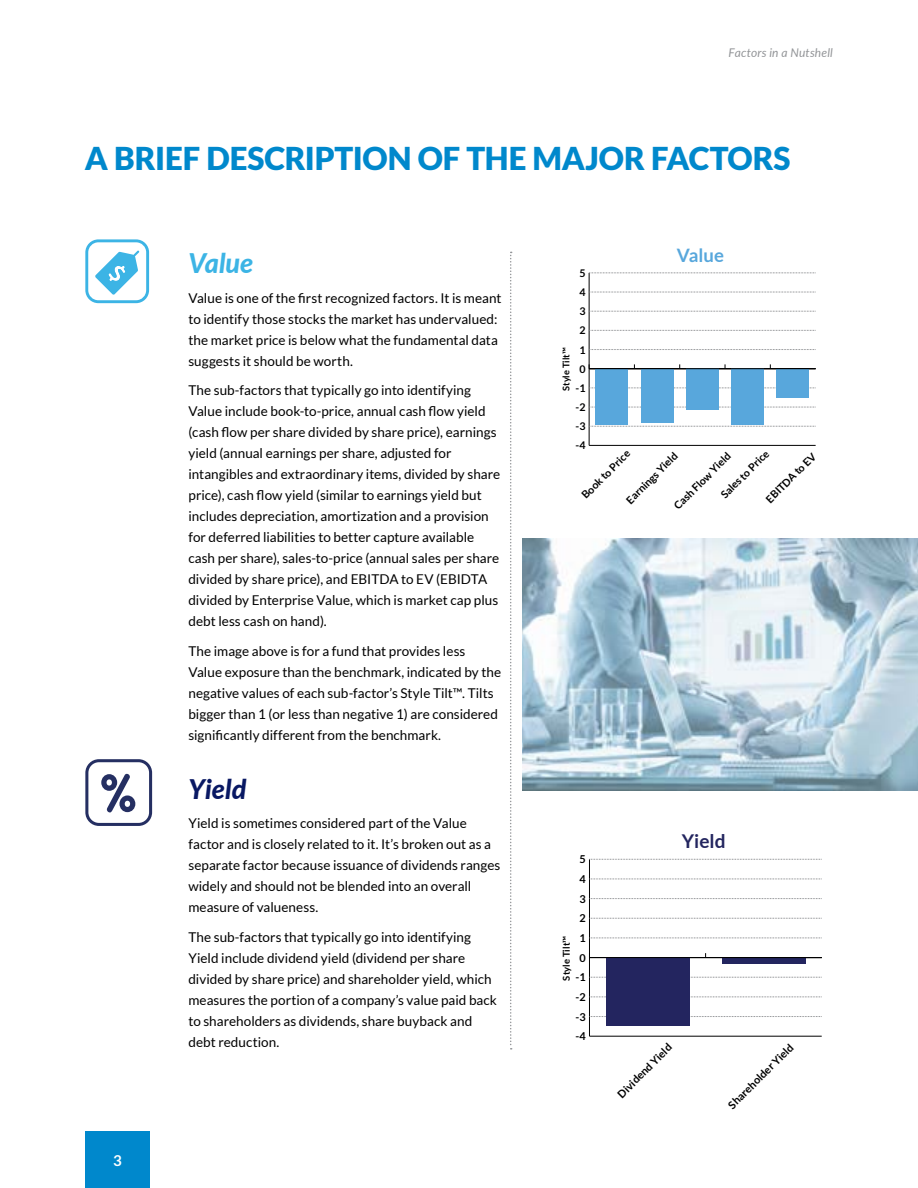
<style>
.page{position:relative;width:918px;height:1188px;background:#fff}
.page>*{position:absolute;margin:0;border:0;box-sizing:border-box;transform-origin:0 0}
.Body_Text__align_lef{font:900 31.5px "Lato";letter-spacing:-.005em;color:#08c}
.Body_Text__align_lef-2{font:italic 800 27px "Lato";color:#3cb4e5}
.Body_Text__align_lef-3{font:italic 800 27px "Lato";color:#091863}
.t1{font:700 19.05px "Lato";color:#23255f}
.t2{font:700 18.6px "Lato";color:#58a7dc}
.t3{font:700 15px "Lato";color:#fff}
.Body_Text__align_lef-4{font:13.5px/21px "Lato";color:#000}
.t4{font:italic 12px "Lato";letter-spacing:.015em;color:#939598}
.t5{font:700 10.95px "Lato";color:#000}
.t6{font:700 10.65px "Lato";color:#000}
.t7{font:700 9.45px "Lato";color:#000}
.t8{font:700 9.3px "Lato";color:#000}
</style>
<div class="page">
<svg style="left:510px;top:252px;width:2px;height:798px"></svg>
<svg style="left:85px;top:239px;width:64px;height:64px"></svg>
<svg style="left:85px;top:759px;width:67px;height:67px"></svg>
<img style="left:523px;top:539px;width:395px;height:252px">
<hr style="left:589px;top:273px;width:1px;height:172px;background:#000">
<hr style="left:589px;top:445px;width:227px;height:1px;background:#000">
<svg style="left:589px;top:426px;width:227px;height:1px"></svg>
<svg style="left:589px;top:407px;width:227px;height:1px"></svg>
<svg style="left:589px;top:388px;width:227px;height:1px"></svg>
<svg style="left:589px;top:349px;width:227px;height:1px"></svg>
<svg style="left:589px;top:330px;width:227px;height:1px"></svg>
<svg style="left:589px;top:311px;width:227px;height:1px"></svg>
<svg style="left:589px;top:292px;width:227px;height:1px"></svg>
<svg style="left:589px;top:273px;width:227px;height:1px"></svg>
<div style="left:595px;top:369px;width:33px;height:55px;background:#58a7dc"></div>
<div style="left:641px;top:369px;width:32px;height:53px;background:#58a7dc"></div>
<div style="left:686px;top:369px;width:33px;height:41px;background:#58a7dc"></div>
<div style="left:731px;top:369px;width:33px;height:56px;background:#58a7dc"></div>
<div style="left:777px;top:369px;width:32px;height:28px;background:#58a7dc"></div>
<hr style="left:589px;top:368px;width:227px;height:1px;background:#000">
<hr style="left:589px;top:859px;width:1px;height:177px;background:#000">
<hr style="left:589px;top:1036px;width:233px;height:1px;background:#000">
<svg style="left:589px;top:1016px;width:233px;height:1px"></svg>
<svg style="left:589px;top:997px;width:233px;height:1px"></svg>
<svg style="left:589px;top:977px;width:233px;height:1px"></svg>
<svg style="left:589px;top:938px;width:233px;height:1px"></svg>
<svg style="left:589px;top:918px;width:233px;height:1px"></svg>
<svg style="left:589px;top:898px;width:233px;height:1px"></svg>
<svg style="left:589px;top:879px;width:233px;height:1px"></svg>
<svg style="left:589px;top:859px;width:233px;height:1px"></svg>
<div style="left:606px;top:958px;width:83px;height:68px;background:#23255f"></div>
<div style="left:722px;top:958px;width:83px;height:5px;background:#23255f"></div>
<hr style="left:589px;top:957px;width:233px;height:1px;background:#000">
<div style="left:85px;top:1131px;width:65px;height:57px;background:#08c"></div>
<p class="t4" style="left:729px;top:44px;width:106px">Factors in a Nutshell</p>
<p class="Body_Text__align_lef" style="left:85px;top:140px;width:707px">A BRIEF DESCRIPTION OF THE MAJOR FACTORS</p>
<p class="t3" style="left:113px;top:1152px;width:10px">3</p>
<p class="Body_Text__align_lef-2" style="left:188px;top:244px;width:67px">Value</p>
<p class="Body_Text__align_lef-4" style="left:188px;top:287px;width:315px">Value is one of the first recognized factors. It is meant to identify those stocks the market has undervalued: the market price is below what the fundamental data suggests it should be worth.</p>
<p class="Body_Text__align_lef-4" style="left:188px;top:380px;width:313px">The sub-factors that typically go into identifying Value include book-to-price, annual cash flow yield (cash flow per share divided by share price), earnings yield (annual earnings per share, adjusted for intangibles and extraordinary items, divided by share price), cash flow yield (similar to earnings yield but includes depreciation, amortization and a provision for deferred liabilities to better capture available cash per share), sales-to-price (annual sales per share divided by share price), and EBITDA to EV (EBIDTA divided by Enterprise Value, which is market cap plus debt less cash on hand).</p>
<p class="Body_Text__align_lef-4" style="left:188px;top:640px;width:314px">The image above is for a fund that provides less Value exposure than the benchmark, indicated by the negative values of each sub-factor’s Style Tilt™. Tilts bigger than 1 (or less than negative 1) are considered significantly different from the benchmark.</p>
<p class="Body_Text__align_lef-3" style="left:188px;top:769px;width:59px">Yield</p>
<p class="Body_Text__align_lef-4" style="left:188px;top:813px;width:314px">Yield is sometimes considered part of the Value factor and is closely related to it. It’s broken out as a separate factor because issuance of dividends ranges widely and should not be blended into an overall measure of valueness.</p>
<p class="Body_Text__align_lef-4" style="left:188px;top:926px;width:310px">The sub-factors that typically go into identifying Yield include dividend yield (dividend per share divided by share price) and shareholder yield, which measures the portion of a company’s value paid back to shareholders as dividends, share buyback and debt reduction.</p>
<p class="t6" style="left:579px;top:267px;width:8px">5</p>
<p class="t6" style="left:579px;top:286px;width:8px">4</p>
<p class="t6" style="left:579px;top:305px;width:8px">3</p>
<p class="t6" style="left:579px;top:324px;width:8px">2</p>
<p class="t6" style="left:579px;top:344px;width:8px">1</p>
<p class="t8" style="left:561px;top:391px;width:45px;rotate:-90deg">Style Tilt™</p>
<p class="t6" style="left:579px;top:363px;width:8px">0</p>
<p class="t6" style="left:576px;top:382px;width:11px">-1</p>
<p class="t6" style="left:576px;top:401px;width:11px">-2</p>
<p class="t6" style="left:576px;top:420px;width:11px">-3</p>
<p class="t2" style="left:677px;top:244px;width:49px">Value</p>
<p class="t6" style="left:576px;top:439px;width:11px">-4</p>
<p class="t6" style="left:579px;top:492px;width:65px;rotate:-45deg">Book to Price</p>
<p class="t6" style="left:718px;top:492px;width:65px;rotate:-45deg">Sales to Price</p>
<p class="t6" style="left:763px;top:497px;width:67px;rotate:-45deg">EBITDA to EV</p>
<p class="t6" style="left:624px;top:498px;width:69px;rotate:-45deg">Earnings Yield</p>
<p class="t6" style="left:671px;top:503px;width:77px;rotate:-45deg">Cash Flow Yield</p>
<p class="t5" style="left:580px;top:853px;width:8px">5</p>
<p class="t5" style="left:580px;top:873px;width:8px">4</p>
<p class="t5" style="left:580px;top:892px;width:8px">3</p>
<p class="t5" style="left:580px;top:912px;width:8px">2</p>
<p class="t5" style="left:580px;top:932px;width:8px">1</p>
<p class="t7" style="left:561px;top:981px;width:46px;rotate:-90deg">Style Tilt™</p>
<p class="t5" style="left:580px;top:951px;width:8px">0</p>
<p class="t5" style="left:576px;top:971px;width:12px">-1</p>
<p class="t5" style="left:576px;top:991px;width:12px">-2</p>
<p class="t5" style="left:576px;top:1010px;width:12px">-3</p>
<p class="t5" style="left:576px;top:1030px;width:12px">-4</p>
<p class="t1" style="left:682px;top:830px;width:45px">Yield</p>
<p class="t5" style="left:615px;top:1091px;width:73px;rotate:-45deg">Dividend Yield</p>
<p class="t5" style="left:726px;top:1102px;width:88px;rotate:-45deg">Shareholder Yield</p>
</div>
